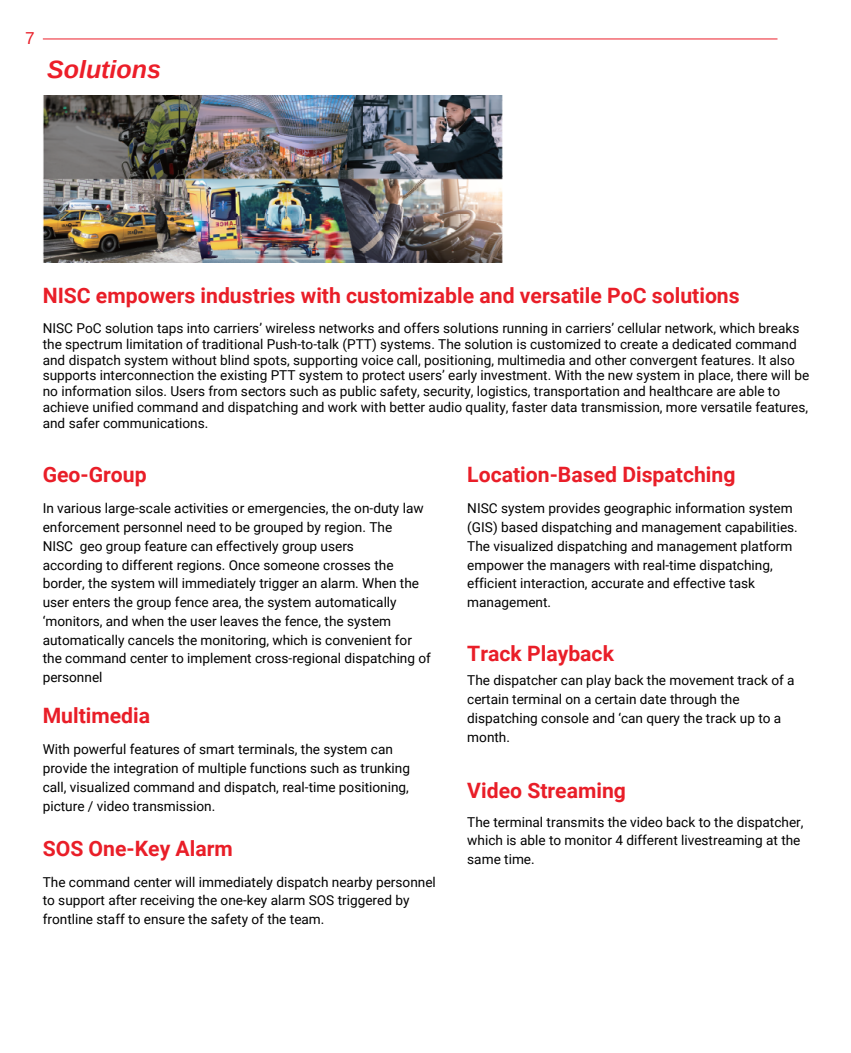
<style>
.page{position:relative;width:851px;height:1053px;background:#fff}
.page>*{position:absolute;margin:0;border:0;box-sizing:border-box;transform-origin:0 0}
.t1{font:italic 700 25px "Arimo";color:#ec1e29}
.t2{font:700 21.12px "Roboto";color:#e91e28}
.t3{font:17.25px "Arimo";color:#e91e28}
.t4{font:13.62px/18.8px "Roboto";color:#000}
.t5{font:13.62px/16px "Roboto";color:#030303}
</style>
<div class="page">
<hr style="left:43px;top:38px;width:734px;height:1px;background:#ec1e29">
<img style="left:43px;top:95px;width:460px;height:167px">
<p class="t3" style="left:25px;top:29px;width:11px">7</p>
<p class="t1" style="left:47px;top:56px;width:115px">Solutions</p>
<p class="t2" style="left:43px;top:284px;width:698px">NISC empowers industries with customizable and versatile PoC solutions</p>
<p class="t5" style="left:43px;top:320px;width:768px">NISC PoC solution taps into carriers’ wireless networks and offers solutions running in carriers’ cellular network, which breaks the spectrum limitation of traditional Push-to-talk (PTT) systems. The solution is customized to create a dedicated command and dispatch system without blind spots, supporting voice call, positioning, multimedia and other convergent features. It also supports interconnection the existing PTT system to protect users’ early investment. With the new system in place, there will be no information silos. Users from sectors such as public safety, security, logistics, transportation and healthcare are able to achieve unified command and dispatching and work with better audio quality, faster data transmission, more versatile features, and safer communications.</p>
<p class="t2" style="left:43px;top:462px;width:105px">Geo-Group</p>
<p class="t4" style="left:43px;top:499px;width:382px">In various large-scale activities or emergencies, the on-duty law</p>
<p class="t4" style="left:43px;top:518px;width:351px">enforcement personnel need to be grouped by region. The</p>
<p class="t4" style="left:43px;top:537px;width:313px">NISC geo group feature can effectively group users</p>
<p class="t4" style="left:43px;top:555px;width:352px">according to different regions. Once someone crosses the</p>
<p class="t4" style="left:43px;top:574px;width:378px">border, the system will immediately trigger an alarm. When the</p>
<p class="t4" style="left:43px;top:593px;width:355px">user enters the group fence area, the system automatically</p>
<p class="t4" style="left:43px;top:612px;width:350px">‘monitors, and when the user leaves the fence, the system</p>
<p class="t4" style="left:43px;top:631px;width:370px">automatically cancels the monitoring, which is convenient for</p>
<p class="t4" style="left:43px;top:649px;width:390px">the command center to implement cross-regional dispatching of</p>
<p class="t4" style="left:43px;top:668px;width:61px">personnel</p>
<p class="t2" style="left:43px;top:703px;width:109px">Multimedia</p>
<p class="t4" style="left:43px;top:740px;width:351px">With powerful features of smart terminals, the system can</p>
<p class="t4" style="left:43px;top:759px;width:369px">provide the integration of multiple functions such as trunking</p>
<p class="t4" style="left:43px;top:778px;width:367px">call, visualized command and dispatch, real-time positioning,</p>
<p class="t4" style="left:43px;top:796px;width:174px">picture / video transmission.</p>
<p class="t2" style="left:43px;top:836px;width:191px">SOS One-Key Alarm</p>
<p class="t4" style="left:43px;top:872px;width:394px">The command center will immediately dispatch nearby personnel</p>
<p class="t4" style="left:43px;top:891px;width:368px">to support after receiving the one-key alarm SOS triggered by</p>
<p class="t4" style="left:43px;top:910px;width:283px">frontline staff to ensure the safety of the team.</p>
<p class="t2" style="left:467px;top:462px;width:269px">Location-Based Dispatching</p>
<p class="t4" style="left:467px;top:499px;width:332px">NISC system provides geographic information system (GIS) based dispatching and management capabilities.<br>The visualized dispatching and management platform empower the managers with real-time dispatching, efficient interaction, accurate and effective task management.</p>
<p class="t2" style="left:467px;top:641px;width:148px">Track Playback</p>
<p class="t4" style="left:467px;top:671px;width:329px">The dispatcher can play back the movement track of a certain terminal on a certain date through the dispatching console and ‘can query the track up to a month.</p>
<p class="t2" style="left:467px;top:778px;width:160px">Video Streaming</p>
<p class="t4" style="left:467px;top:812px;width:337px">The terminal transmits the video back to the dispatcher, which is able to monitor 4 different livestreaming at the same time.</p>
</div>
